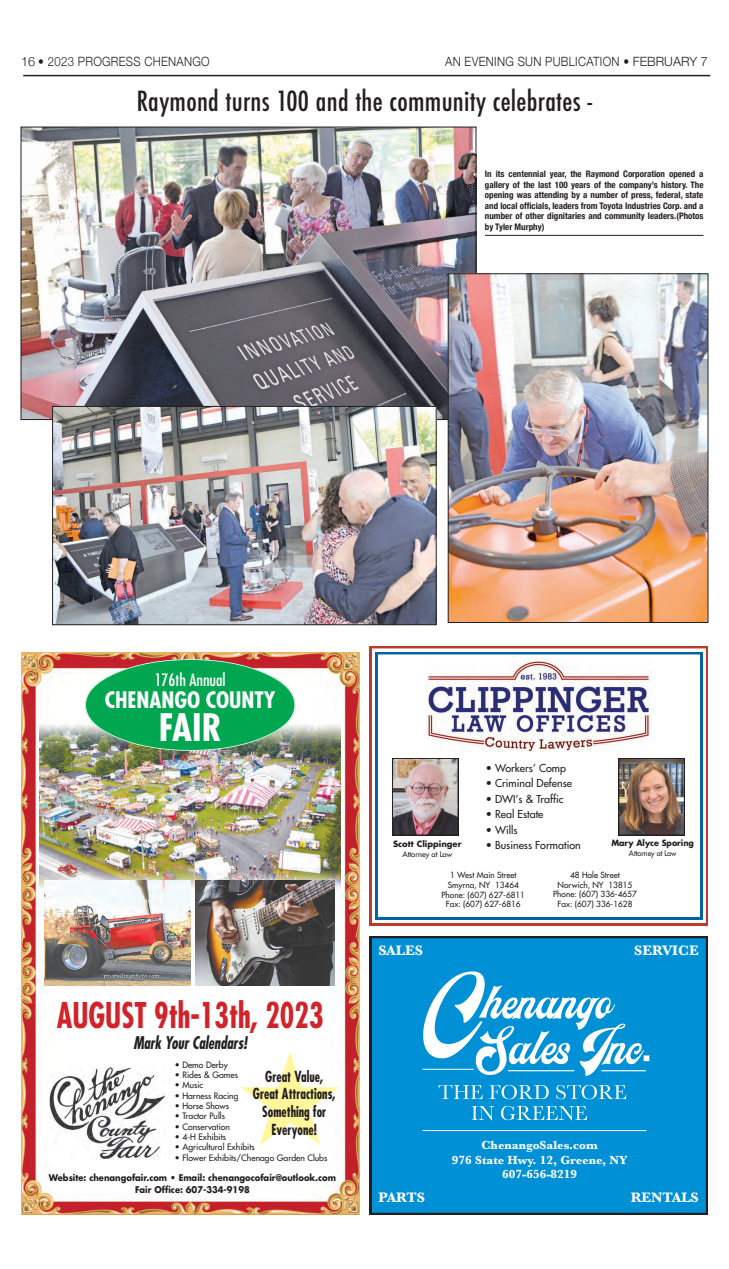
<style>
.page{position:relative;width:729px;height:1269px;background:#fff}
.page>*{position:absolute;margin:0;border:0;box-sizing:border-box;transform-origin:0 0}
.t1{font:700 condensed 36.83px "Futura";color:#fff}
.t2{font:700 condensed 34.58px "Futura";color:#d1232a;scale:.86 1}
.Skinny_head_36{font:500 condensed 27px "Futura";letter-spacing:.01em;color:#231f20}
.t3{font:700 condensed 22.12px "Futura";color:#fff}
.t4{font:italic 700 condensed 17.02px "Futura";color:#231f20;scale:.86 1}
.t5{font:condensed 16.58px "Futura";color:#fff}
.t6{font:700 condensed 14.85px/17.9px "Futura";color:#231f20;text-align:center;scale:.86 1}
.t7{font:700 14.25px "Baskerville";color:#fff}
.t8{font:300 12.75px "Helvetica Neue";letter-spacing:.025em;color:#231f20;scale:.9 1}
.t9{font:300 12.75px "Helvetica Neue";letter-spacing:.025em;color:#231f20}
.t10{font:700 12.23px/14.7px "Baskerville";color:#fff;text-align:center}
.t11{font:10.73px "Futura";color:#231f20}
.Cutline{font:700 condensed 9px/10.5px "Helvetica Neue";color:#231f20;text-align:justify}
.t12{font:700 9px/11.7px "Futura";color:#231f20;text-align:center;scale:.93 1}
.t13{font:8.62px "Futura";color:#231f20}
.t14{font:700 8.4px "Futura";color:#231f20;scale:.95 1}
.t15{font:700 8.4px "Futura";color:#231f20}
.t16{font:8.25px/9.9px "Futura";color:#231f20;text-align:center}
.t17{font:7.57px "Futura";color:#231f20}
.t18{font:7.57px "Futura";color:#231f20;scale:.95 1}
</style>
<div class="page">
<hr style="left:23px;top:75px;width:687px;height:1px;background:#231f20">
<img style="left:21px;top:652px;width:338px;height:563px">
<img style="left:40px;top:722px;width:301px;height:169px">
<img style="left:195px;top:881px;width:140px;height:105px">
<img style="left:49px;top:1068px;width:117px;height:93px">
<svg style="left:241px;top:1052px;width:98px;height:93px"></svg>
<svg style="left:85px;top:659px;width:210px;height:92px;background:#2ba25e"></svg>
<img style="left:45px;top:881px;width:145px;height:105px">
<svg style="left:370px;top:646px;width:338px;height:279px"></svg>
<svg style="left:376px;top:652px;width:326px;height:267px"></svg>
<img style="left:427px;top:659px;width:224px;height:93px">
<img style="left:392px;top:758px;width:66px;height:77px">
<img style="left:619px;top:758px;width:66px;height:77px">
<svg style="left:370px;top:936px;width:338px;height:279px;background:#0385c4"></svg>
<img style="left:419px;top:967px;width:234px;height:167px">
<img style="left:23px;top:129px;width:451px;height:289px">
<img style="left:450px;top:275px;width:256px;height:346px">
<div style="left:448px;top:273px;width:260px;height:350px;border:1px solid #231f20"></div>
<img style="left:54px;top:408px;width:381px;height:215px">
<div style="left:52px;top:406px;width:385px;height:219px;border:1px solid #231f20"></div>
<hr style="left:485px;top:235px;width:218px;height:1px;background:#231f20">
<p class="t9" style="left:21px;top:52px;width:190px">16 • 2023 PROGRESS CHENANGO</p>
<h3 class="t8" style="left:445px;top:52px;width:293px">AN EVENING SUN PUBLICATION • FEBRUARY 7</h3>
<p class="Skinny_head_36" style="left:137px;top:84px;width:457px">Raymond turns 100 and the community celebrates -</p>
<p class="Cutline" style="left:485px;top:168px;width:220px">In its centennial year, the Raymond Corporation opened a gallery of the last 100 years of the company’s history. The opening was attending by a number of press, federal, state and local officials, leaders from Toyota Industries Corp. and a number of other dignitaries and community leaders.(Photos by Tyler Murphy)</p>
<p class="t5" style="left:155px;top:669px;width:73px">176th Annual</p>
<p class="t3" style="left:105px;top:686px;width:172px">CHENANGO COUNTY</p>
<p class="t1" style="left:159px;top:704px;width:64px">FAIR</p>
<p class="t2" style="left:57px;top:993px;width:312px">AUGUST 9th-13th, 2023</p>
<p class="t4" style="left:133px;top:1032px;width:134px">Mark Your Calendars!</p>
<p class="t13" style="left:175px;top:1059px;width:54px">• Demo Derby</p>
<p class="t13" style="left:175px;top:1069px;width:65px">• Rides &amp; Games</p>
<p class="t13" style="left:175px;top:1080px;width:30px">• Music</p>
<p class="t13" style="left:175px;top:1090px;width:65px">• Harness Racing</p>
<p class="t13" style="left:175px;top:1100px;width:56px">• Horse Shows</p>
<p class="t13" style="left:175px;top:1110px;width:52px">• Tractor Pulls</p>
<p class="t13" style="left:175px;top:1121px;width:57px">• Conservation</p>
<p class="t13" style="left:175px;top:1131px;width:53px">• 4-H Exhibits</p>
<p class="t13" style="left:175px;top:1141px;width:81px">• Agricultural Exhibits</p>
<p class="t13" style="left:175px;top:1152px;width:154px">• Flower Exhibits/Chenago Garden Clubs</p>
<p class="t6" style="left:253px;top:1067px;width:98px">Great Value,<br>Great Attractions,<br>Something for<br>Everyone!</p>
<p class="t12" style="left:49px;top:1172px;width:310px">Website: chenangofair.com • Email: chenangocofair@outlook.com<br>Fair Office: 607-334-9198</p>
<p class="t11" style="left:486px;top:761px;width:82px">• Workers’ Comp</p>
<p class="t11" style="left:486px;top:776px;width:88px">• Criminal Defense</p>
<p class="t11" style="left:486px;top:792px;width:79px">• DWI’s &amp; Traffic</p>
<p class="t11" style="left:486px;top:807px;width:59px">• Real Estate</p>
<p class="t11" style="left:486px;top:823px;width:33px">• Wills</p>
<p class="t11" style="left:486px;top:838px;width:97px">• Business Formation</p>
<p class="t16" style="left:442px;top:870px;width:85px">1 West Main Street<br>Smyrna, NY 13464<br>Phone: (607) 627-6811<br>Fax: (607) 627-6816</p>
<p class="t16" style="left:553px;top:870px;width:85px">48 Hale Street<br>Norwich, NY 13815<br>Phone: (607) 336-4657<br>Fax: (607) 336-1628</p>
<p class="t14" style="left:611px;top:837px;width:89px">Mary Alyce Sporing</p>
<p class="t18" style="left:629px;top:848px;width:51px">Attorney at Law</p>
<p class="t15" style="left:393px;top:838px;width:70px">Scott Clippinger</p>
<p class="t17" style="left:402px;top:849px;width:51px">Attorney at Law</p>
<p class="t7" style="left:378px;top:943px;width:46px">SALES</p>
<p class="t7" style="left:634px;top:943px;width:66px">SERVICE</p>
<p class="t10" style="left:452px;top:1138px;width:177px">ChenangoSales.com<br>976 State Hwy. 12, Greene, NY<br>607-656-8219</p>
<p class="t7" style="left:378px;top:1190px;width:48px">PARTS</p>
<p class="t7" style="left:631px;top:1190px;width:70px">RENTALS</p>
</div>
